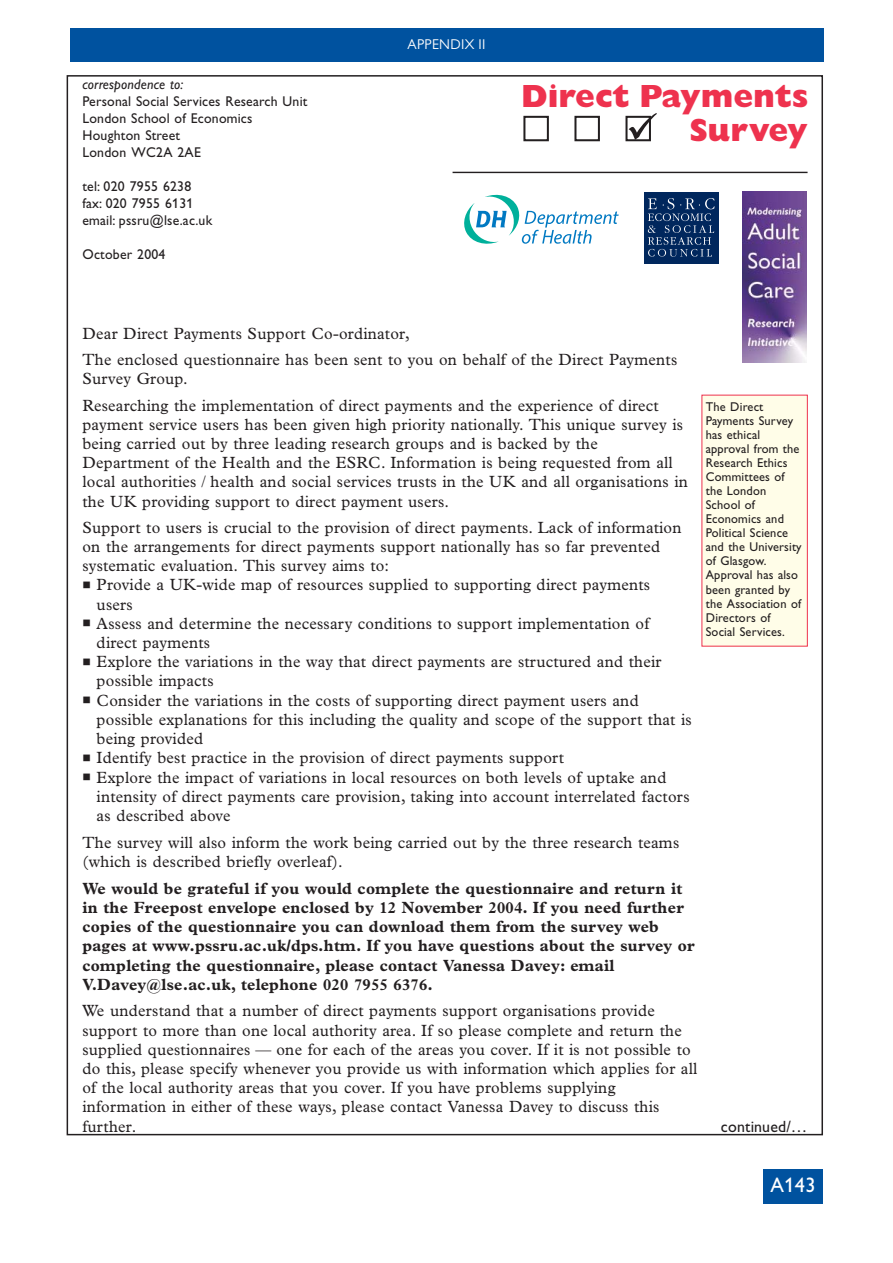
<style>
.page{position:relative;width:893px;height:1263px;background:#fff}
.page>*{position:absolute;margin:0;border:0;box-sizing:border-box;transform-origin:0 0}
.t1{font:800 32.25px/33.5px "Gill Sans";color:#ee324e;text-align:right}
.t2{font:21px "Gill Alt One";color:#fff}
.t3{font:16.35px/19.2px "Plantin";color:#231f20}
.t4{font:700 16.35px/19.2px "Plantin";color:#231f20}
.t5{font:16.35px "Gill Alt One";color:#231f20}
.t6{font:14.25px/17.1px "Gill Alt One";color:#231f20}
.t7{font:italic 14.25px "Gill Alt One";color:#231f20}
.t8{font:700 14.25px "Gill Alt One MT Bk";letter-spacing:.01em;color:#fff}
.t9{font:12.75px/14.1px "Gill Alt One";color:#231f20}
</style>
<div class="page">
<div style="left:70px;top:28px;width:753px;height:33px;background:#00529f"></div>
<div style="left:763px;top:1169px;width:60px;height:34px;background:#00529f"></div>
<div style="left:523px;top:116px;width:26px;height:25px;border:2px solid #231f20"></div>
<svg style="left:574px;top:113px;width:83px;height:29px"></svg>
<div style="left:644px;top:193px;width:74px;height:71px;background:#00275d"></div>
<svg style="left:648px;top:198px;width:66px;height:59px"></svg>
<svg style="left:464px;top:194px;width:154px;height:50px"></svg>
<img style="left:742px;top:191px;width:64px;height:171px">
<hr style="left:452px;top:172px;width:355px;height:1px;background:#231f20">
<div style="left:701px;top:395px;width:106px;height:251px;background:#fffde8"></div>
<p class="t7" style="left:82px;top:79px;width:102px">correspondence to:</p>
<p class="t6" style="left:82px;top:94px;width:226px">Personal Social Services Research Unit<br>London School of Economics<br>Houghton Street<br>London WC2A 2AE</p>
<p class="t6" style="left:82px;top:179px;width:132px">tel: 020 7955 6238 fax: 020 7955 6131 email: pssru@lse.ac.uk</p>
<p class="t6" style="left:82px;top:248px;width:85px">October 2004</p>
<p class="t8" style="left:407px;top:36px;width:79px">APPENDIX II</p>
<h1 class="t1" style="left:521px;top:79px;width:289px">Direct Payments<br>Survey</h1>
<p class="t3" style="left:82px;top:322px;width:596px;line-height:26.2px">Dear Direct Payments Support Co-ordinator,<br>The enclosed questionnaire has been sent to you on behalf of the Direct Payments</p>
<p class="t3" style="left:82px;top:367px;width:578px;line-height:26.2px">Survey Group.<br>Researching the implementation of direct payments and the experience of direct</p>
<p class="t3" style="left:82px;top:416px;width:607px">payment service users has been given high priority nationally. This unique survey is being carried out by three leading research groups and is backed by the Department of the Health and the ESRC. Information is being requested from all local authorities / health and social services trusts in the UK and all organisations in the UK providing support to direct payment users.</p>
<p class="t3" style="left:82px;top:519px;width:601px">Support to users is crucial to the provision of direct payments. Lack of information</p>
<p class="t3" style="left:82px;top:538px;width:579px">on the arrangements for direct payments support nationally has so far prevented</p>
<p class="t3" style="left:82px;top:557px;width:308px">systematic evaluation. This survey aims to:</p>
<p class="t3" style="left:97px;top:577px;width:555px">Provide a UK-wide map of resources supplied to supporting direct payments</p>
<p class="t3" style="left:97px;top:596px;width:38px">users</p>
<p class="t3" style="left:97px;top:615px;width:554px">Assess and determine the necessary conditions to support implementation of</p>
<p class="t3" style="left:97px;top:634px;width:115px">direct payments</p>
<p class="t3" style="left:97px;top:653px;width:566px">Explore the variations in the way that direct payments are structured and their</p>
<p class="t3" style="left:97px;top:673px;width:119px">possible impacts</p>
<p class="t3" style="left:97px;top:692px;width:544px">Consider the variations in the costs of supporting direct payment users and</p>
<p class="t3" style="left:97px;top:711px;width:597px">possible explanations for this including the quality and scope of the support that is</p>
<p class="t3" style="left:97px;top:730px;width:108px">being provided</p>
<p class="t3" style="left:97px;top:750px;width:469px">Identify best practice in the provision of direct payments support</p>
<p class="t3" style="left:97px;top:769px;width:571px">Explore the impact of variations in local resources on both levels of uptake and</p>
<p class="t3" style="left:97px;top:788px;width:594px">intensity of direct payments care provision, taking into account interrelated factors</p>
<p class="t3" style="left:97px;top:808px;width:136px">as described above</p>
<p class="t3" style="left:82px;top:834px;width:598px">The survey will also inform the work being carried out by the three research teams (which is described briefly overleaf).</p>
<p class="t4" style="left:82px;top:880px;width:614px">We would be grateful if you would complete the questionnaire and return it in the Freepost envelope enclosed by 12 November 2004. If you need further copies of the questionnaire you can download them from the survey web pages at www.pssru.ac.uk/dps.htm. If you have questions about the survey or completing the questionnaire, please contact Vanessa Davey: email V.Davey@lse.ac.uk, telephone 020 7955 6376.</p>
<p class="t3" style="left:82px;top:1003px;width:616px">We understand that a number of direct payments support organisations provide support to more than one local authority area. If so please complete and return the supplied questionnaires — one for each of the areas you cover. If it is not possible to do this, please specify whenever you provide us with information which applies for all of the local authority areas that you cover. If you have problems supplying information in either of these ways, please contact Vanessa Davey to discuss this further.</p>
<p class="t9" style="left:705px;top:401px;width:98px">The Direct<br>Payments Survey has ethical approval from the<br>Research Ethics<br>Committees of the London<br>School of<br>Economics and<br>Political Science and the University of Glasgow.<br>Approval has also been granted by the Association of<br>Directors of<br>Social Services.</p>
<p class="t5" style="left:721px;top:1120px;width:88px">continued/…</p>
<p class="t2" style="left:770px;top:1177px;width:47px">A143</p>
</div>
